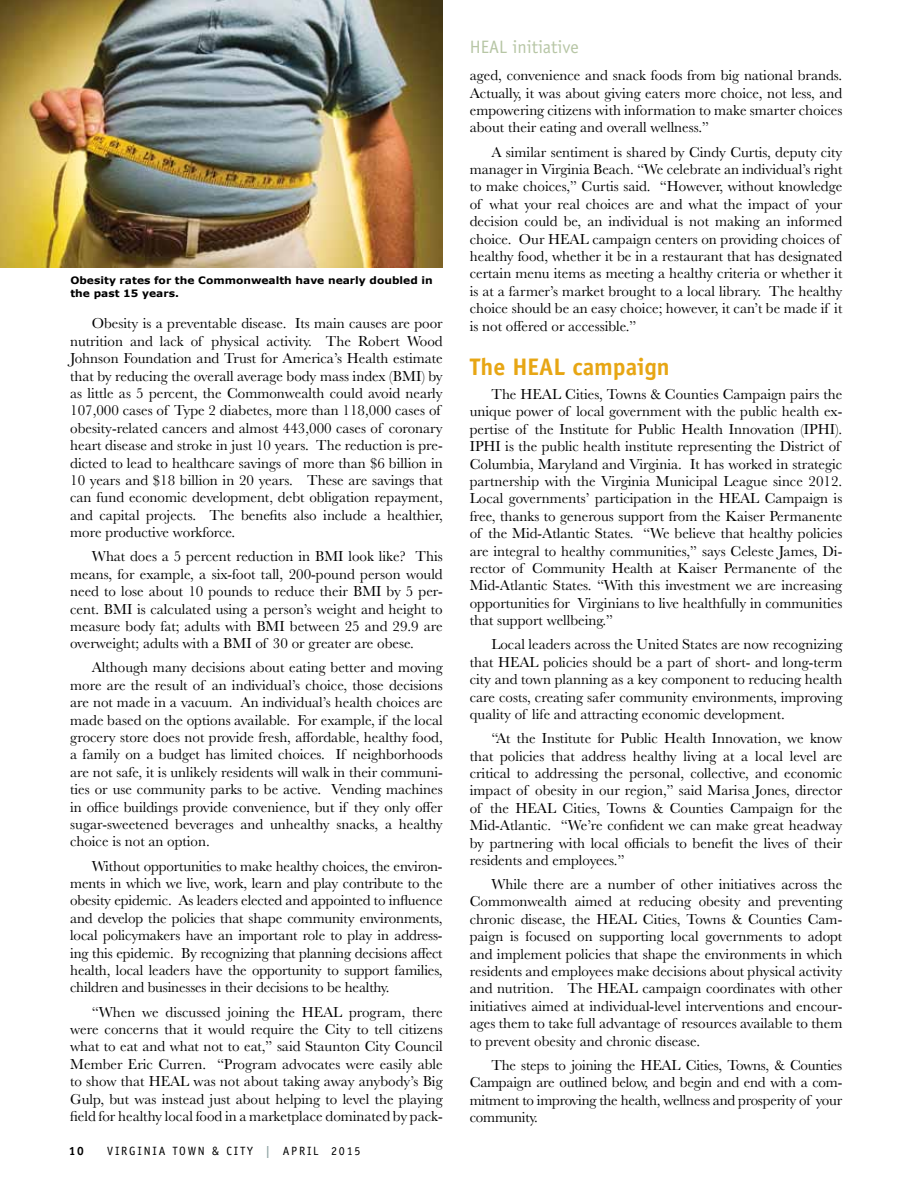
<style>
.page{position:relative;width:918px;height:1188px;background:#fff}
.page>*{position:absolute;margin:0;border:0;box-sizing:border-box;transform-origin:0 0}
.t1{font:700 24px "Officina Sans";color:#e7a614}
.t2{font:18px "Officina Sans";color:#b7c6a5}
.t3{font:15px/17.4px "Baskerville";color:#000;text-align:justify}
.t4{font:12px "Officina Sans";letter-spacing:.15em;color:#000}
.t5{font:700 12px "Officina Sans";color:#000}
.t6{font:700 10.2px/13.5px "Verdana";color:#000;scale:1.05 1}
.s1{font-weight:700;color:#91a5a5}
</style>
<div class="page">
<img style="left:0;top:0;width:443px;height:268px">
<p class="t6" style="left:70px;top:273px;width:347px">Obesity rates for the Commonwealth have nearly doubled in the past 15 years.</p>
<p class="t3" style="left:70px;top:315px;width:374px;text-align:left;text-indent:22px">Obesity is a preventable disease. Its main causes are poor nutrition and lack of physical activity. The Robert Wood Johnson Foundation and Trust for America’s Health estimate that by reducing the overall average body mass index (BMI) by as little as 5 percent, the Commonwealth could avoid nearly 107,000 cases of Type 2 diabetes, more than 118,000 cases of obesity-related cancers and almost 443,000 cases of coronary heart disease and stroke in just 10 years. The reduction is pre&shy;dicted to lead to healthcare savings of more than $6 billion in 10 years and $18 billion in 20 years. These are savings that can fund economic development, debt obligation repayment, and capital projects. The benefits also include a healthier, more productive workforce.</p>
<p class="t3" style="left:70px;top:548px;width:374px;text-indent:22px">What does a 5 percent reduction in BMI look like? This means, for example, a six-foot tall, 200-pound person would need to lose about 10 pounds to reduce their BMI by 5 per&shy;cent. BMI is calculated using a person’s weight and height to measure body fat; adults with BMI between 25 and 29.9 are overweight; adults with a BMI of 30 or greater are obese.</p>
<p class="t3" style="left:70px;top:659px;width:374px;text-indent:22px">Although many decisions about eating better and moving more are the result of an individual’s choice, those decisions are not made in a vacuum. An individual’s health choices are made based on the options available. For example, if the local grocery store does not provide fresh, affordable, healthy food, a family on a budget has limited choices. If neighborhoods are not safe, it is unlikely residents will walk in their communi&shy;ties or use community parks to be active. Vending machines in office buildings provide convenience, but if they only offer sugar-sweetened beverages and unhealthy snacks, a healthy choice is not an option.</p>
<p class="t3" style="left:70px;top:857px;width:374px;text-indent:22px">Without opportunities to make healthy choices, the environ&shy;ments in which we live, work, learn and play contribute to the obesity epidemic. As leaders elected and appointed to influence and develop the policies that shape community environments, local policymakers have an important role to play in address&shy;ing this epidemic. By recognizing that planning decisions affect health, local leaders have the opportunity to support families, children and businesses in their decisions to be healthy.</p>
<p class="t3" style="left:70px;top:1003px;width:374px;text-indent:22px">“When we discussed joining the HEAL program, there were concerns that it would require the City to tell citizens what to eat and what not to eat,” said Staunton City Council Member Eric Curren. “Program advocates were easily able to show that HEAL was not about taking away anybody’s Big Gulp, but was instead just about helping to level the playing field for healthy local food in a marketplace dominated by pack-</p>
<p class="t5" style="left:69px;top:1144px;width:17px">10</p>
<p class="t4" style="left:107px;top:1144px;width:39px">VIR GINIA</p>
<p class="t4" style="left:173px;top:1144px;width:119px">TOWN &amp; CIT Y <span class="s1">|</span> APRIL</p>
<p class="t4" style="left:331px;top:1144px;width:31px">2015</p>
<p class="t2" style="left:470px;top:36px;width:111px">HEAL INITIATIVE</p>
<p class="t3" style="left:470px;top:67px;width:374px">aged, convenience and snack foods from big national brands.<br>Actually, it was about giving eaters more choice, not less, and empowering citizens with information to make smarter choices about their eating and overall wellness.”</p>
<p class="t3" style="left:470px;top:143px;width:374px;text-align:left;text-indent:22px">A similar sentiment is shared by Cindy Curtis, deputy city manager in Virginia Beach. “We celebrate an individual’s right to make choices,” Curtis said. “However, without knowledge of what your real choices are and what the impact of your decision could be, an individual is not making an informed choice. Our HEAL campaign centers on providing choices of healthy food, whether it be in a restaurant that has designated certain menu items as meeting a healthy criteria or whether it is at a farmer’s market brought to a local library. The healthy choice should be an easy choice; however, it can’t be made if it is not offered or accessible.”</p>
<h1 class="t1" style="left:470px;top:352px;width:201px">The HEAL campaign</h1>
<p class="t3" style="left:470px;top:386px;width:374px;text-align:left;text-indent:22px">The HEAL Cities, Towns &amp; Counties Campaign pairs the unique power of local government with the public health ex&shy;pertise of the Institute for Public Health Innovation (IPHI).<br>IPHI is the public health institute representing the District of Columbia, Maryland and Virginia. It has worked in strategic partnership with the Virginia Municipal League since 2012.<br>Local governments’ participation in the HEAL Campaign is free, thanks to generous support from the Kaiser Permanente of the Mid-Atlantic States. “We believe that healthy policies are integral to healthy communities,” says Celeste James, Di&shy;rector of Community Health at Kaiser Permanente of the Mid-Atlantic States. “With this investment we are increasing opportunities for Virginians to live healthfully in communities that support wellbeing.”</p>
<p class="t3" style="left:470px;top:636px;width:374px;text-indent:22px">Local leaders across the United States are now recognizing that HEAL policies should be a part of short- and long-term city and town planning as a key component to reducing health care costs, creating safer community environments, improving quality of life and attracting economic development.</p>
<p class="t3" style="left:470px;top:730px;width:374px;text-indent:22px">“At the Institute for Public Health Innovation, we know that policies that address healthy living at a local level are critical to addressing the personal, collective, and economic impact of obesity in our region,” said Marisa Jones, director of the HEAL Cities, Towns &amp; Counties Campaign for the Mid-Atlantic. “We’re confident we can make great headway by partnering with local officials to benefit the lives of their residents and employees.”</p>
<p class="t3" style="left:470px;top:876px;width:374px;text-indent:22px">While there are a number of other initiatives across the Commonwealth aimed at reducing obesity and preventing chronic disease, the HEAL Cities, Towns &amp; Counties Cam&shy;paign is focused on supporting local governments to adopt and implement policies that shape the environments in which residents and employees make decisions about physical activity and nutrition. The HEAL campaign coordinates with other initiatives aimed at individual-level interventions and encour&shy;ages them to take full advantage of resources available to them to prevent obesity and chronic disease.</p>
<p class="t3" style="left:470px;top:1057px;width:374px;text-indent:22px">The steps to joining the HEAL Cities, Towns, &amp; Counties Campaign are outlined below, and begin and end with a com&shy;mitment to improving the health, wellness and prosperity of your community.</p>
</div>
